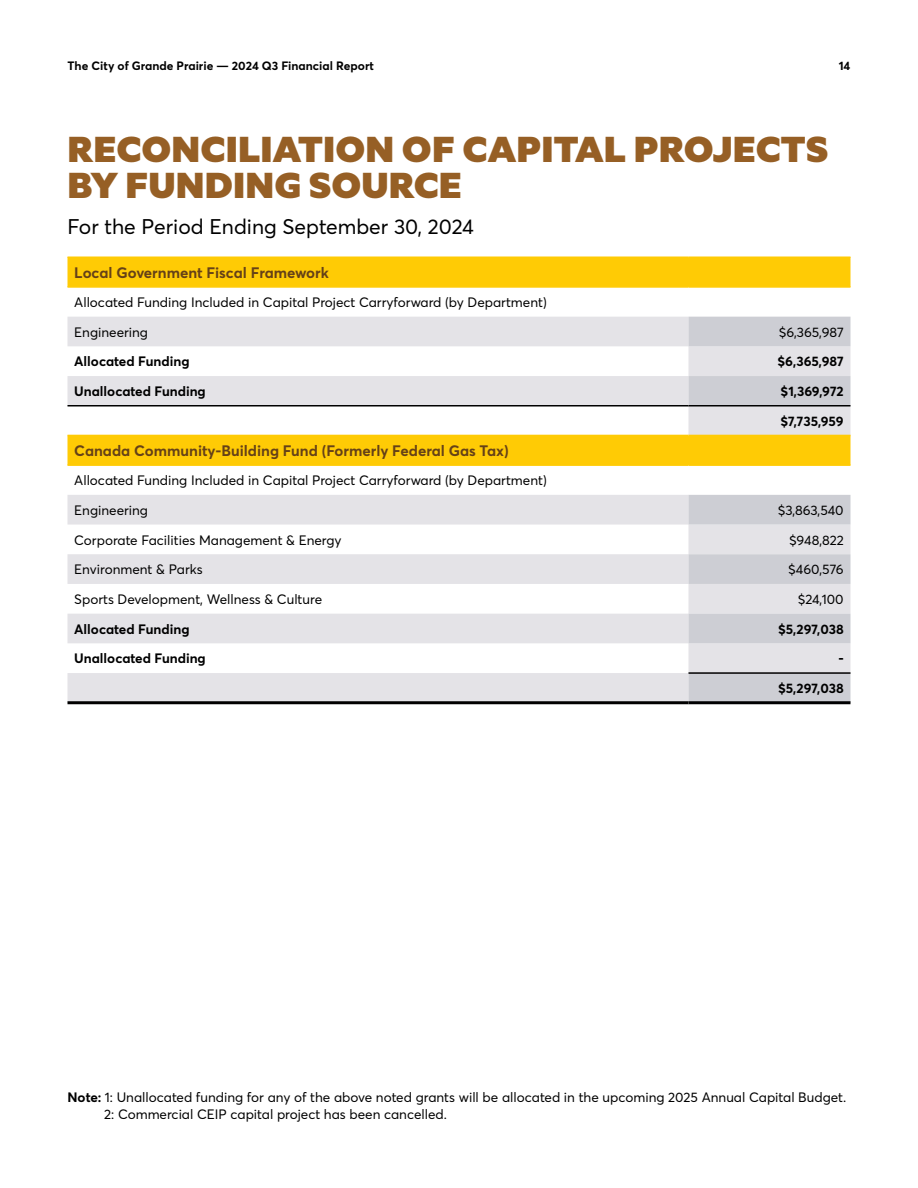
<style>
.page{position:relative;width:918px;height:1188px;background:#fff}
.page>*{position:absolute;margin:0;border:0;box-sizing:border-box;transform-origin:0 0}
.t1{font:900 36px/36px "Specter";letter-spacing:.005em;color:#965f25}
.t2{font:21px "Averta Std";color:#000}
.t3{font:700 15px "Averta Std";color:#654118}
.t4{font:13.5px/29.7px "Averta Std";color:#000}
.t5{font:700 13.5px/29.7px "Averta Std";color:#000}
.t6{font:700 12px "Averta Std";color:#000}
.s1{font-weight:700}
</style>
<div class="page">
<div style="left:68px;top:258px;width:782px;height:28px;background:#ffcb05"></div>
<svg style="left:68px;top:317px;width:620px;height:384px"></svg>
<svg style="left:688px;top:317px;width:162px;height:384px;background:#ddd9cf"></svg>
<hr style="left:68px;top:405px;width:620px;height:1px;background:#000">
<hr style="left:688px;top:405px;width:162px;height:1px;background:#000">
<hr style="left:68px;top:701px;width:620px;height:3px;background:#000">
<hr style="left:688px;top:701px;width:162px;height:3px;background:#000">
<hr style="left:688px;top:672px;width:162px;height:2px;background:#000">
<hr style="left:68px;top:435px;width:620px;height:1px;background:#ffcb05">
<hr style="left:688px;top:435px;width:162px;height:1px;background:#ffcb05">
<hr style="left:68px;top:464px;width:620px;height:2px;background:#ffcb05">
<hr style="left:688px;top:464px;width:162px;height:2px;background:#ffcb05">
<hr style="left:68px;top:256px;width:620px;height:2px;background:#ffcb05">
<hr style="left:688px;top:256px;width:162px;height:2px;background:#ffcb05">
<hr style="left:68px;top:286px;width:620px;height:2px;background:#ffcb05">
<hr style="left:688px;top:286px;width:162px;height:2px;background:#ffcb05">
<p class="t6" style="left:68px;top:58px;width:308px">The City of Grande Prairie — 2024 Q3 Financial Report</p>
<p class="t6" style="left:839px;top:58px;width:13px">14</p>
<h1 class="t1" style="left:68px;top:132px;width:762px">RECONCILIATION OF CAPITAL PROJECTS<br>BY FUNDING SOURCE</h1>
<h2 class="t2" style="left:68px;top:212px;width:408px">For the Period Ending September 30, 2024</h2>
<p class="t3" style="left:74px;top:262px;width:256px">Local Government Fiscal Framework</p>
<p class="t4" style="left:74px;top:287px;width:474px">Allocated Funding Included in Capital Project Carryforward (by Department)<br>Engineering</p>
<p class="t4" style="left:779px;top:316px;width:66px">$6,365,987</p>
<p class="t5" style="left:74px;top:346px;width:117px">Allocated Funding</p>
<p class="t5" style="left:778px;top:346px;width:68px">$6,365,987</p>
<p class="t5" style="left:74px;top:376px;width:133px">Unallocated Funding</p>
<p class="t5" style="left:780px;top:376px;width:65px">$1,369,972 $7,735,959</p>
<p class="t3" style="left:74px;top:440px;width:436px">Canada Community-Building Fund (Formerly Federal Gas Tax)</p>
<p class="t4" style="left:74px;top:465px;width:474px">Allocated Funding Included in Capital Project Carryforward (by Department)<br>Engineering</p>
<p class="t4" style="left:778px;top:495px;width:67px">$3,863,540</p>
<p class="t4" style="left:74px;top:524px;width:269px">Corporate Facilities Management &amp; Energy</p>
<p class="t4" style="left:789px;top:524px;width:56px">$948,822</p>
<p class="t4" style="left:74px;top:554px;width:130px">Environment &amp; Parks</p>
<p class="t4" style="left:788px;top:554px;width:57px">$460,576</p>
<p class="t4" style="left:74px;top:584px;width:249px">Sports Development, Wellness &amp; Culture</p>
<p class="t4" style="left:798px;top:584px;width:47px">$24,100</p>
<p class="t5" style="left:74px;top:613px;width:117px">Allocated Funding</p>
<p class="t5" style="left:778px;top:613px;width:67px">$5,297,038</p>
<p class="t5" style="left:74px;top:643px;width:133px">Unallocated Funding</p>
<p class="t5" style="left:778px;top:643px;width:67px;text-align:right">- $5,297,038</p>
<p class="t4" style="left:104px;top:1089px;width:744px;line-height:16.5px;text-indent:-37px"><span class="s1">Note:</span> 1: Unallocated funding for any of the above noted grants will be allocated in the upcoming 2025 Annual Capital Budget.<br>2: Commercial CEIP capital project has been cancelled.</p>
</div>
